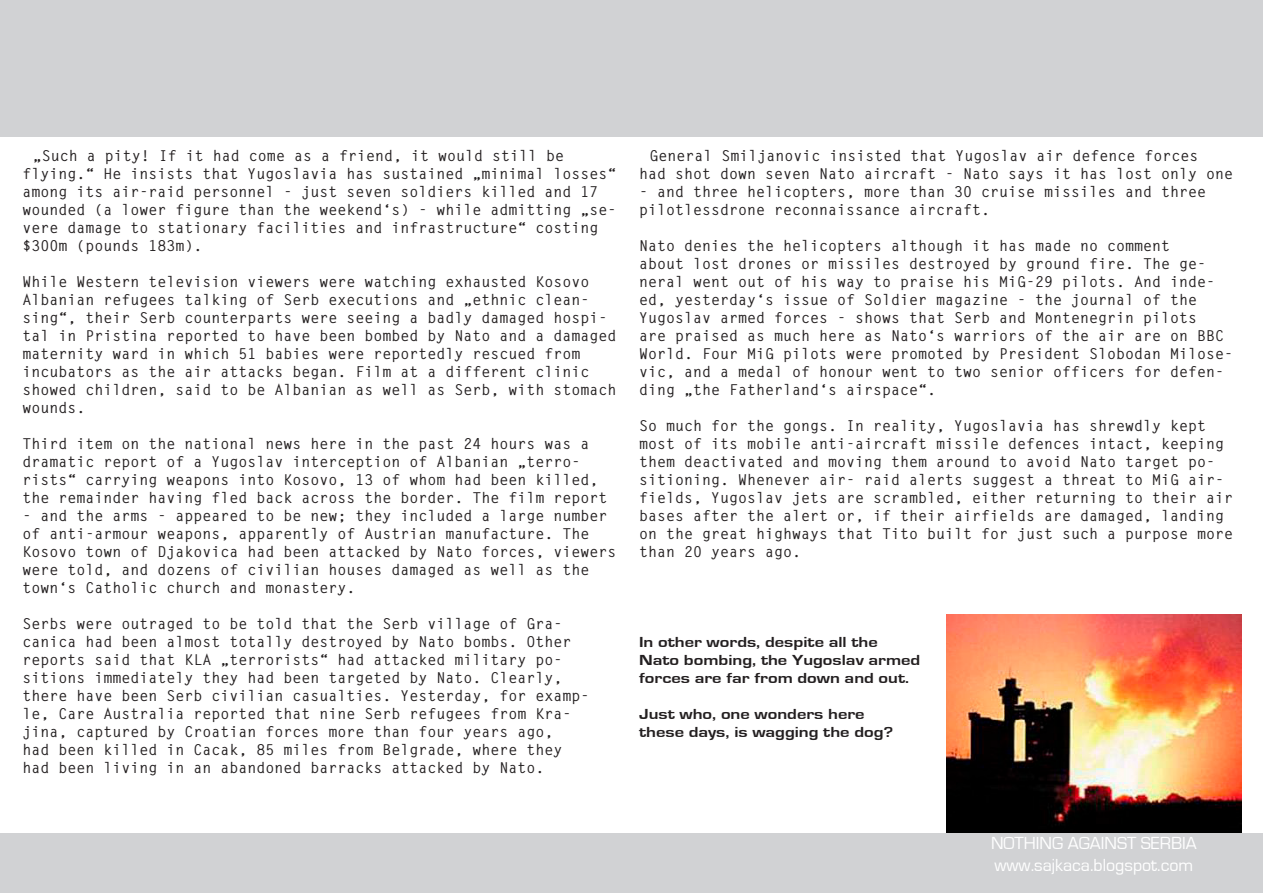
<style>
.page{position:relative;width:1263px;height:893px;background:#fff}
.page>*{position:absolute;margin:0;border:0;box-sizing:border-box;transform-origin:0 0}
.t1{font:18px/21.6px "Eurostile";color:#fff}
.t2{font:700 15px/18px "Letter Gothic Std";color:#231f20}
.t3{font:700 15px/18px "Eurostile";color:#231f20;scale:1.24 1}
</style>
<div class="page">
<div style="left:0;top:0;width:1263px;height:136px;background:#d1d2d4"></div>
<div style="left:0;top:833px;width:1263px;height:60px;background:#d1d2d4"></div>
<img style="left:946px;top:614px;width:296px;height:218px">
<p class="t2" style="left:22px;top:147px;width:595px;text-indent:10px">„Such a pity! If it had come as a friend, it would still be flying.“ He insists that Yugoslavia has sustained „minimal losses“ among its air-raid personnel - just seven soldiers killed and 17 wounded (a lower figure than the weekend‘s) - while admitting „se&shy;vere damage to stationary facilities and infrastructure“ costing $300m (pounds 183m).</p>
<p class="t2" style="left:22px;top:273px;width:595px">While Western television viewers were watching exhausted Kosovo Albanian refugees talking of Serb executions and „ethnic clean&shy;sing“, their Serb counterparts were seeing a badly damaged hospi&shy;tal in Pristina reported to have been bombed by Nato and a damaged maternity ward in which 51 babies were reportedly rescued from incubators as the air attacks began. Film at a different clinic showed children, said to be Albanian as well as Serb, with stomach wounds.</p>
<p class="t2" style="left:22px;top:435px;width:586px">Third item on the national news here in the past 24 hours was a dramatic report of a Yugoslav interception of Albanian „terro&shy;rists“ carrying weapons into Kosovo, 13 of whom had been killed, the remainder having fled back across the border. The film report</p>
<p class="t2" style="left:22px;top:507px;width:595px">- and the arms - appeared to be new; they included a large number of anti-armour weapons, apparently of Austrian manufacture. The Kosovo town of Djakovica had been attacked by Nato forces, viewers were told, and dozens of civilian houses damaged as well as the town‘s Catholic church and monastery.</p>
<p class="t2" style="left:22px;top:615px;width:568px">Serbs were outraged to be told that the Serb village of Gra&shy;canica had been almost totally destroyed by Nato bombs. Other reports said that KLA „terrorists“ had attacked military po&shy;sitions immediately they had been targeted by Nato. Clearly, there have been Serb civilian casualties. Yesterday, for examp&shy;le, Care Australia reported that nine Serb refugees from Kra&shy;jina, captured by Croatian forces more than four years ago,<br>had been killed in Cacak, 85 miles from Belgrade, where they had been living in an abandoned barracks attacked by Nato.</p>
<p class="t2" style="left:639px;top:147px;width:595px;text-indent:10px">General Smiljanovic insisted that Yugoslav air defence forces<br>had shot down seven Nato aircraft - Nato says it has lost only one</p>
<p class="t2" style="left:639px;top:183px;width:568px">- and three helicopters, more than 30 cruise missiles and three pilotlessdrone reconnaissance aircraft.</p>
<p class="t2" style="left:639px;top:237px;width:595px">Nato denies the helicopters although it has made no comment<br>about lost drones or missiles destroyed by ground fire. The ge&shy;neral went out of his way to praise his MiG-29 pilots. And inde&shy;ed, yesterday‘s issue of Soldier magazine - the journal of the Yugoslav armed forces - shows that Serb and Montenegrin pilots<br>are praised as much here as Nato‘s warriors of the air are on BBC World. Four MiG pilots were promoted by President Slobodan Milose&shy;vic, and a medal of honour went to two senior officers for defen&shy;ding „the Fatherland‘s airspace“.</p>
<p class="t2" style="left:639px;top:417px;width:595px">So much for the gongs. In reality, Yugoslavia has shrewdly kept most of its mobile anti-aircraft missile defences intact, keeping them deactivated and moving them around to avoid Nato target po&shy;sitioning. Whenever air- raid alerts suggest a threat to MiG air&shy;fields, Yugoslav jets are scrambled, either returning to their air bases after the alert or, if their airfields are damaged, landing on the great highways that Tito built for just such a purpose more than 20 years ago.</p>
<p class="t3" style="left:639px;top:633px;width:228px">In other words, despite all the<br>Nato bombing, the Yugoslav armed forces are far from down and out.</p>
<p class="t3" style="left:639px;top:705px;width:207px">Just who, one wonders here these days, is wagging the dog?</p>
<p class="t1" style="left:991px;top:833px;width:207px">NOTHING AGAINST SERBIA www.sajkaca.blogspot.com</p>
</div>
